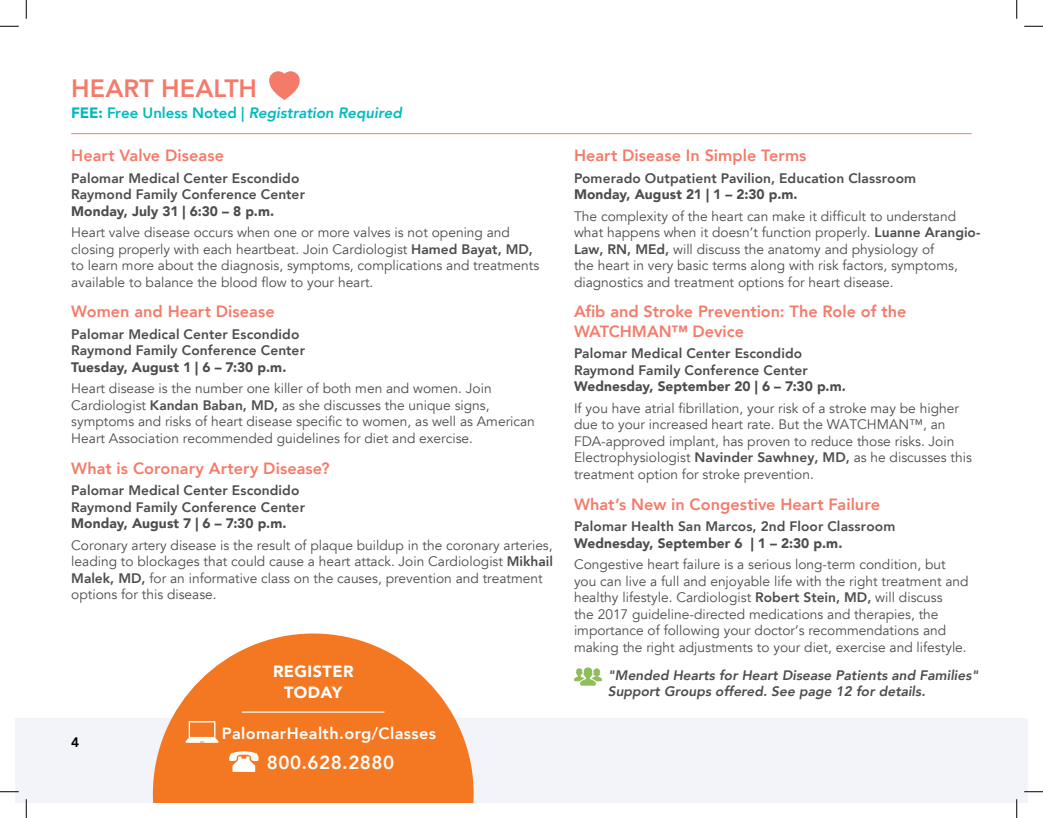
<style>
.page{position:relative;width:1043px;height:818px;background:#fff}
.page>*{position:absolute;margin:0;border:0;box-sizing:border-box;transform-origin:0 0}
.t1{font:800 25px "Avenir";color:#f47b6a}
.t2{font:800 18.75px "Avenir";letter-spacing:.025em;color:#fff}
.t3{font:800 16.25px/19.5px "Avenir";letter-spacing:.005em;color:#f47b6a}
.t4{font:800 16.25px "Avenir";letter-spacing:.025em;color:#fff}
.t5{font:900 16.25px/21.2px "Avenir";letter-spacing:.025em;color:#fff;text-align:center}
.t6{font:italic 800 15px "Avenir";color:#00babe}
.t7{font:13.75px/16.5px "Avenir";color:#4d4d4f}
.t8{font:800 13.75px/16.5px "Avenir";letter-spacing:.01em;color:#4d4d4f}
.t9{font:900 13.75px "Avenir";letter-spacing:.005em;color:#4d4d4f}
.t10{font:italic 800 13.75px/16.5px "Avenir";color:#4d4d4f}
.t11{font:800 13.75px "Avenir";color:#000}
.s1{font-weight:900;font-style:normal}
.s2{font-style:normal}
.s3{font-weight:800}
</style>
<div class="page">
<div style="left:15px;top:718px;width:1013px;height:84px;background:#f3f4f9"></div>
<hr style="left:71px;top:133px;width:900px;height:1px;background:#f47b6a">
<svg style="left:269px;top:71px;width:31px;height:29px"></svg>
<svg style="left:153px;top:633px;width:320px;height:169px;fill:#f47721"></svg>
<hr style="left:242px;top:711px;width:142px;height:1px;background:#fff">
<svg style="left:185px;top:721px;width:34px;height:21px"></svg>
<svg style="left:229px;top:751px;width:29px;height:20px"></svg>
<svg style="left:574px;top:667px;width:28px;height:18px"></svg>
<svg style="left:0;top:25px;width:19px;height:2px"></svg>
<svg style="left:1024px;top:25px;width:18px;height:2px"></svg>
<svg style="left:0;top:791px;width:19px;height:1px"></svg>
<svg style="left:1024px;top:791px;width:18px;height:1px"></svg>
<svg style="left:25px;top:0;width:2px;height:19px"></svg>
<svg style="left:25px;top:799px;width:2px;height:19px"></svg>
<svg style="left:1016px;top:0;width:1px;height:19px"></svg>
<svg style="left:1015px;top:799px;width:2px;height:19px"></svg>
<h1 class="t1" style="left:71px;top:68px;width:187px">HEART HEALTH</h1>
<p class="t6" style="left:71px;top:104px;width:332px"><span class="s1">FEE:</span> <span class="s2">Free Unless Noted |</span> Registration Required</p>
<p class="t3" style="left:71px;top:146px;width:154px">Heart Valve Disease</p>
<p class="t8" style="left:71px;top:169px;width:235px">Palomar Medical Center Escondido<br>Raymond Family Conference Center</p>
<p class="t9" style="left:71px;top:199px;width:204px">Monday, July 31 | 6:30 – 8 p.m.</p>
<p class="t7" style="left:71px;top:224px;width:469px">Heart valve disease occurs when one or more valves is not opening and closing properly with each heartbeat. Join Cardiologist <span class="s3">Hamed Bayat, MD, </span>to learn more about the diagnosis, symptoms, complications and treatments available to balance the blood flow to your heart.</p>
<p class="t3" style="left:71px;top:302px;width:205px">Women and Heart Disease</p>
<p class="t8" style="left:71px;top:326px;width:235px">Palomar Medical Center Escondido<br>Raymond Family Conference Center</p>
<p class="t9" style="left:71px;top:355px;width:217px">Tuesday, August 1 | 6 – 7:30 p.m.</p>
<p class="t7" style="left:71px;top:380px;width:465px">Heart disease is the number one killer of both men and women. Join Cardiologist <span class="s3">Kandan Baban, MD,</span> as she discusses the unique signs, symptoms and risks of heart disease specific to women, as well as American Heart Association recommended guidelines for diet and exercise.</p>
<p class="t3" style="left:71px;top:458px;width:260px">What is Coronary Artery Disease?</p>
<p class="t8" style="left:71px;top:482px;width:235px">Palomar Medical Center Escondido<br>Raymond Family Conference Center</p>
<p class="t9" style="left:71px;top:511px;width:217px">Monday, August 7 | 6 – 7:30 p.m.</p>
<p class="t7" style="left:71px;top:537px;width:483px">Coronary artery disease is the result of plaque buildup in the coronary arteries, leading to blockages that could cause a heart attack. Join Cardiologist <span class="s3">Mikhail Malek, MD,</span> for an informative class on the causes, prevention and treatment options for this disease.</p>
<p class="t11" style="left:71px;top:731px;width:10px">4</p>
<p class="t5" style="left:273px;top:660px;width:82px">REGISTER<br>TODAY</p>
<p class="t4" style="left:222px;top:720px;width:216px">PalomarHealth.org/Classes</p>
<h2 class="t2" style="left:267px;top:747px;width:129px">800.628.2880</h2>
<p class="t3" style="left:574px;top:146px;width:234px">Heart Disease In Simple Terms</p>
<p class="t8" style="left:574px;top:169px;width:344px">Pomerado Outpatient Pavilion, Education Classroom</p>
<p class="t9" style="left:574px;top:182px;width:225px">Monday, August 21 | 1 – 2:30 p.m.</p>
<p class="t7" style="left:574px;top:208px;width:408px">The complexity of the heart can make it difficult to understand what happens when it doesn’t function properly. <span class="s3">Luanne Arangio-Law, RN, MEd,</span> will discuss the anatomy and physiology of<br>the heart in very basic terms along with risk factors, symptoms, diagnostics and treatment options for heart disease.</p>
<p class="t3" style="left:574px;top:302px;width:334px">Afib and Stroke Prevention: The Role of the<br>WATCHMAN™ Device</p>
<p class="t8" style="left:574px;top:345px;width:235px">Palomar Medical Center Escondido<br>Raymond Family Conference Center</p>
<p class="t9" style="left:574px;top:375px;width:273px">Wednesday, September 20 | 6 – 7:30 p.m.</p>
<p class="t7" style="left:574px;top:400px;width:399px">If you have atrial fibrillation, your risk of a stroke may be higher due to your increased heart rate. But the WATCHMAN™, an FDA-approved implant, has proven to reduce those risks. Join Electrophysiologist <span class="s3">Navinder Sawhney, MD,</span> as he discusses this treatment option for stroke prevention.</p>
<p class="t3" style="left:574px;top:494px;width:307px">What’s New in Congestive Heart Failure</p>
<p class="t8" style="left:574px;top:518px;width:323px">Palomar Health San Marcos, 2nd Floor Classroom</p>
<p class="t9" style="left:574px;top:531px;width:270px">Wednesday, September 6 | 1 – 2:30 p.m.</p>
<p class="t7" style="left:574px;top:556px;width:396px">Congestive heart failure is a serious long-term condition, but you can live a full and enjoyable life with the right treatment and healthy lifestyle. Cardiologist <span class="s3">Robert Stein, MD,</span> will discuss<br>the 2017 guideline-directed medications and therapies, the importance of following your doctor’s recommendations and making the right adjustments to your diet, exercise and lifestyle.</p>
<p class="t10" style="left:608px;top:666px;width:372px">"Mended Hearts for Heart Disease Patients and Families"<br>Support Groups offered. See page 12 for details.</p>
</div>
